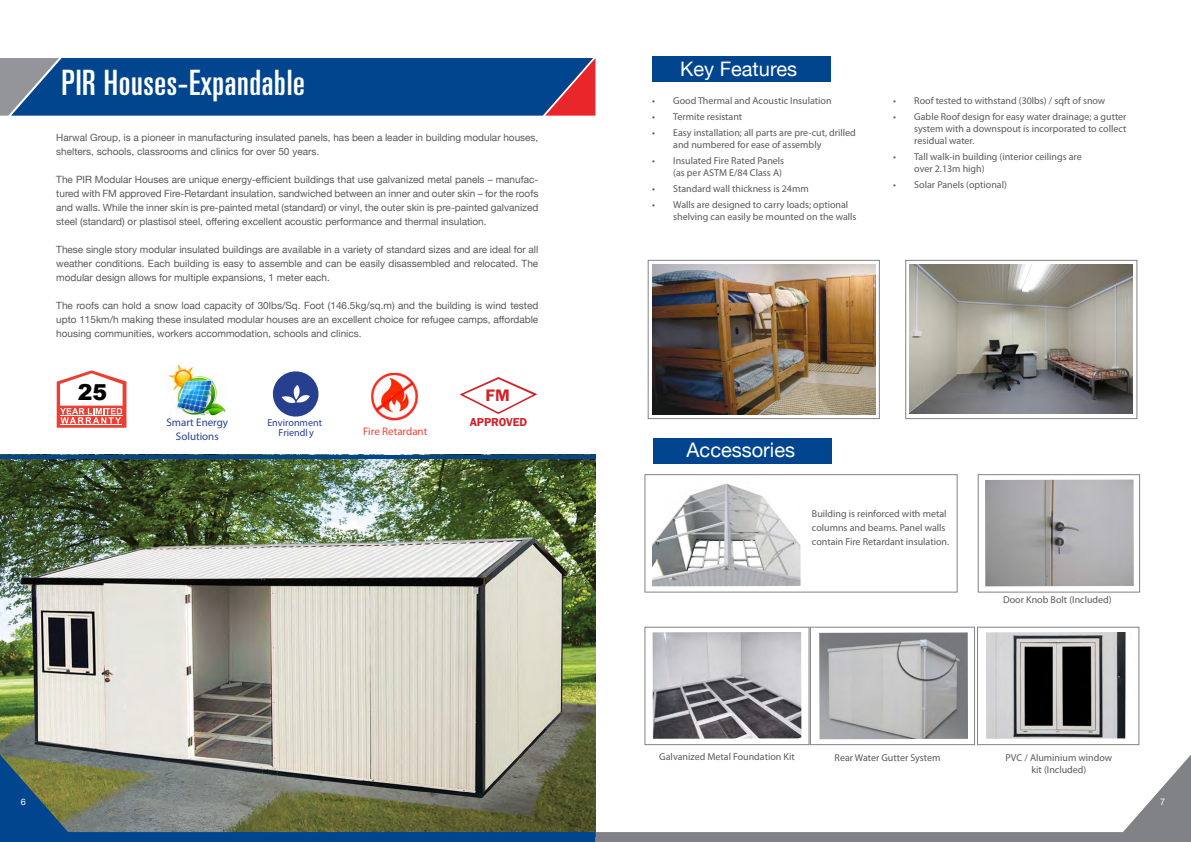
<style>
.page{position:relative;width:1191px;height:842px;background:#fff}
.page>*{position:absolute;margin:0;border:0;box-sizing:border-box;transform-origin:0 0}
.t1{font:ultra-condensed 35px "Univers";letter-spacing:.02em;color:#fff}
.t2{font:900 22px "Arial";color:#000}
.t3{font:20px "Helvetica Neue";color:#fff}
.t4{font:600 17.1px "Franklin Gothic";color:#d12027}
.t5{font:600 11.8px "Franklin Gothic";color:#d12027}
.t6{font:11px/13.2px "Myriad Pro";color:#25408f;text-align:center}
.t7{font:11px "Myriad Pro";color:#ef4135}
.t8{font:10.1px/10.1px "Myriad Pro";color:#26408f;text-align:center}
.t9{font:10px/14px "Helvetica Neue";color:#58595b;text-align:justify}
.t10{font:10px/12px "Myriad Pro";color:#58595b}
.t11{font:9px "Helvetica Neue";color:#fff}
</style>
<div class="page">
<img style="left:0;top:455px;width:596px;height:299px">
<svg style="left:595px;top:754px;width:596px;height:88px"></svg>
<svg style="left:0;top:58px;width:595px;height:58px;background:#154a8b"></svg>
<div style="left:652px;top:57px;width:179px;height:25px;background:#00458d"></div>
<img style="left:652px;top:265px;width:223px;height:149px">
<img style="left:910px;top:265px;width:222px;height:148px">
<div style="left:648px;top:260px;width:231px;height:159px;border:1px solid #808285"></div>
<div style="left:905px;top:260px;width:232px;height:159px;border:1px solid #808285"></div>
<img style="left:985px;top:480px;width:148px;height:106px">
<img style="left:652px;top:632px;width:149px;height:107px">
<img style="left:819px;top:632px;width:149px;height:107px">
<img style="left:986px;top:632px;width:140px;height:107px">
<img style="left:652px;top:483px;width:148px;height:103px">
<div style="left:652px;top:438px;width:179px;height:25px;background:#00458d"></div>
<div style="left:645px;top:474px;width:312px;height:118px;border:1px solid #808285"></div>
<div style="left:645px;top:627px;width:164px;height:118px;border:1px solid #808285"></div>
<div style="left:810px;top:627px;width:164px;height:118px;border:1px solid #808285"></div>
<div style="left:977px;top:627px;width:162px;height:118px;border:1px solid #808285"></div>
<div style="left:978px;top:474px;width:161px;height:118px;border:1px solid #808285"></div>
<svg style="left:0;top:754px;width:595px;height:88px;background:#69766d"></svg>
<hr style="left:0;top:455px;width:595px;height:3px;background:#00458d">
<svg style="left:459px;top:377px;width:78px;height:37px"></svg>
<img style="left:371px;top:372px;width:47px;height:49px">
<div style="left:410px;top:418px;width:20px;height:12px;background:#fff"></div>
<div style="left:362px;top:418px;width:20px;height:11px;background:#fff"></div>
<div style="left:273px;top:371px;width:45px;height:46px;background:#26408f;border-radius:50%"></div>
<svg style="left:281px;top:385px;width:29px;height:18px"></svg>
<img style="left:166px;top:362px;width:61px;height:53px">
<svg style="left:57px;top:370px;width:69px;height:58px"></svg>
<hr style="left:61px;top:424px;width:61px;height:1px;background:#fff">
<h1 class="t1" style="left:61px;top:63px;width:245px">PIR Houses-Expandable</h1>
<p class="t9" style="left:56px;top:130px;width:483px">Harwal Group, is a pioneer in manufacturing insulated panels, has been a leader in building modular houses, shelters, schools, classrooms and clinics for over 50 years.</p>
<p class="t9" style="left:56px;top:172px;width:483px">The PIR Modular Houses are unique energy-efficient buildings that use galvanized metal panels – manufac&shy;tured with FM approved Fire-Retardant insulation, sandwiched between an inner and outer skin – for the roofs and walls. While the inner skin is pre-painted metal (standard) or vinyl, the outer skin is pre-painted galvanized steel (standard) or plastisol steel, offering excellent acoustic performance and thermal insulation.</p>
<p class="t9" style="left:56px;top:242px;width:483px">These single story modular insulated buildings are available in a variety of standard sizes and are ideal for all weather conditions. Each building is easy to assemble and can be easily disassembled and relocated. The modular design allows for multiple expansions, 1 meter each.</p>
<p class="t9" style="left:56px;top:298px;width:483px">The roofs can hold a snow load capacity of 30lbs/Sq. Foot (146.5kg/sq.m) and the building is wind tested upto 115km/h making these insulated modular houses are an excellent choice for refugee camps, affordable housing communities, workers accommodation, schools and clinics.</p>
<h2 class="t2" style="left:78px;top:376px;width:31px">25</h2>
<p class="t6" style="left:166px;top:416px;width:63px">Smart Energy<br>Solutions</p>
<p class="t8" style="left:267px;top:418px;width:56px">Environment<br>Friendl y</p>
<p class="t7" style="left:363px;top:425px;width:66px">Fire Retardant</p>
<h3 class="t4" style="left:485px;top:385px;width:26px">FM</h3>
<p class="t5" style="left:469px;top:415px;width:59px">APPROVED</p>
<p class="t11" style="left:21px;top:796px;width:7px">6</p>
<h3 class="t3" style="left:680px;top:57px;width:119px">Key Features</h3>
<p class="t10" style="left:652px;top:94px;width:181px">• Good Thermal and Acoustic Insulation</p>
<p class="t10" style="left:652px;top:110px;width:92px">• Termite resistant</p>
<p class="t10" style="left:673px;top:126px;width:184px;text-indent:-21px">• Easy installation; all parts are pre-cut, drilled and numbered for ease of assembly</p>
<p class="t10" style="left:652px;top:154px;width:133px;text-align:right">• Insulated Fire Rated Panels (as per ASTM E/84 Class A)</p>
<p class="t10" style="left:652px;top:182px;width:158px">• Standard wall thickness is 24mm</p>
<p class="t10" style="left:673px;top:198px;width:185px;text-indent:-21px">• Walls are designed to carry loads; optional shelving can easily be mounted on the walls</p>
<p class="t10" style="left:893px;top:94px;width:213px">• Roof tested to withstand (30lbs) / sqft of snow</p>
<p class="t10" style="left:914px;top:110px;width:214px;text-align:justify;text-indent:-21px">• Gable Roof design for easy water drainage; a gutter system with a downspout is incorporated to collect residual water.</p>
<p class="t10" style="left:914px;top:150px;width:169px;text-indent:-21px">• Tall walk-in building (interior ceilings are over 2.13m high)</p>
<p class="t10" style="left:893px;top:178px;width:115px">• Solar Panels (optional)</p>
<h3 class="t3" style="left:686px;top:438px;width:110px">Accessories</h3>
<p class="t10" style="left:812px;top:507px;width:139px;line-height:14px">Building is reinforced with metal columns and beams. Panel walls contain Fire Retardant insulation.</p>
<p class="t10" style="left:1003px;top:593px;width:110px">Door Knob Bolt (Included)</p>
<p class="t10" style="left:659px;top:750px;width:137px">Galvanized Metal Foundation Kit</p>
<p class="t10" style="left:834px;top:751px;width:107px">Rear Water Gutter System</p>
<p class="t10" style="left:1005px;top:751px;width:108px;text-align:center">PVC / Aluminium window kit (Included)</p>
<p class="t11" style="left:1160px;top:796px;width:7px">7</p>
</div>
